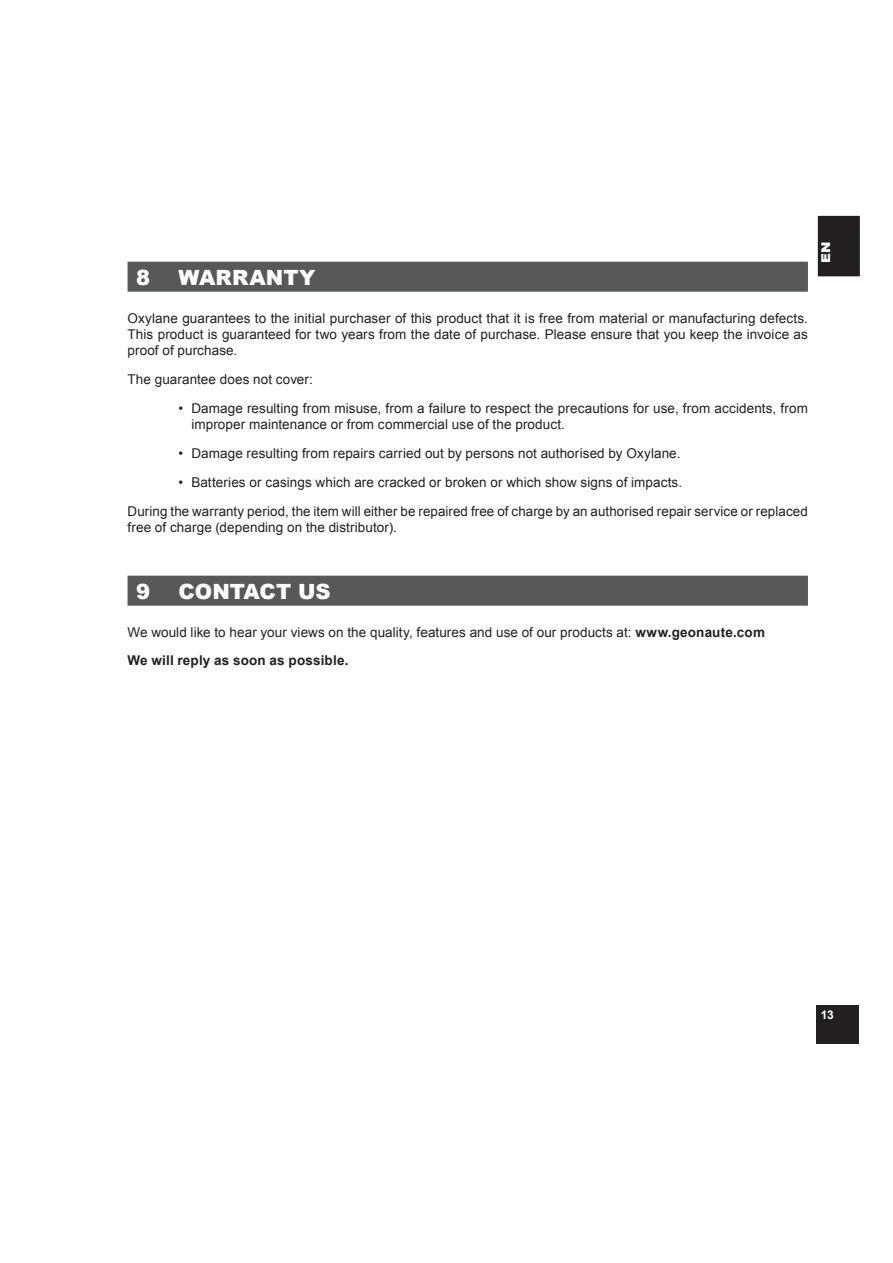
<style>
.page{position:relative;width:893px;height:1263px;background:#fff}
.page>*{position:absolute;margin:0;border:0;box-sizing:border-box;transform-origin:0 0}
.t1{font:900 21px "Arial";letter-spacing:.01em;color:#fff}
.t2{font:13.5px/16.2px "Arial";letter-spacing:.005em;color:#231f20}
.t3{font:900 12.15px "Arial";color:#fff;scale:1.13 1}
.t4{font:700 12px "Arial";color:#fff}
.s1{font-weight:700}
</style>
<div class="page">
<div style="left:816px;top:1006px;width:43px;height:38px;background:#231f20"></div>
<svg style="left:817px;top:215px;width:43px;height:62px;background:#2c292a"></svg>
<div style="left:128px;top:262px;width:680px;height:30px;background:#57585a"></div>
<div style="left:128px;top:576px;width:680px;height:30px;background:#57585a"></div>
<h1 class="t1" style="left:136px;top:262px;width:16px">8</h1>
<h1 class="t1" style="left:179px;top:262px;width:88px">WARRANT</h1>
<h1 class="t1" style="left:299px;top:262px;width:18px">Y</h1>
<p class="t2" style="left:128px;top:310px;width:682px;text-align:justify">Oxylane guarantees to the initial purchaser of this product that it is free from material or manufacturing defects.<br>This product is guaranteed for two years from the date of purchase. Please ensure that you keep the invoice as proof of purchase.</p>
<p class="t2" style="left:128px;top:371px;width:187px">The guarantee does not cover:</p>
<p class="t2" style="left:191px;top:400px;width:618px;text-indent:-13px">• Damage resulting from misuse, from a failure to respect the precautions for use, from accidents, from improper maintenance or from commercial use of the product.</p>
<p class="t2" style="left:179px;top:445px;width:503px">• Damage resulting from repairs carried out by persons not authorised by Oxylane.</p>
<p class="t2" style="left:128px;top:468px;width:682px;line-height:29px;text-indent:51px">• Batteries or casings which are cracked or broken or which show signs of impacts.<br>During the warranty period, the item will either be repaired free of charge by an authorised repair service or replaced</p>
<p class="t2" style="left:128px;top:519px;width:271px">free of charge (depending on the distributor).</p>
<p class="t3" style="left:817px;top:263px;width:21px;rotate:-90deg">EN</p>
<h1 class="t1" style="left:136px;top:576px;width:16px">9</h1>
<h1 class="t1" style="left:179px;top:576px;width:34px">CONTACT</h1>
<h1 class="t1" style="left:298px;top:576px;width:17px">US</h1>
<p class="t2" style="left:128px;top:617px;width:639px;line-height:29px">We would like to hear your views on the quality, features and use of our products at: <span class="s1">www.geonaute.com<br>We will reply as soon as possible.</span></p>
<p class="t4" style="left:821px;top:1006px;width:15px">13</p>
</div>
